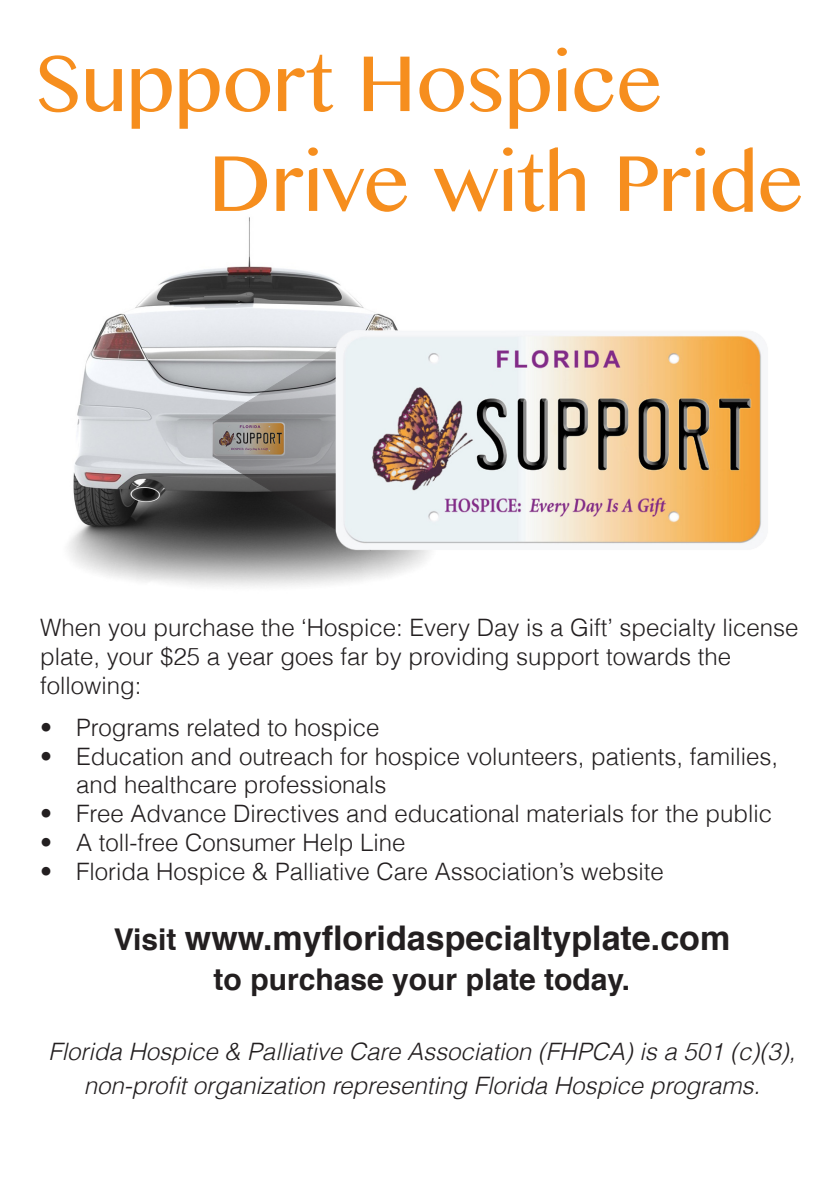
<style>
.page{position:relative;width:840px;height:1191px;background:#fff}
.page>*{position:absolute;margin:0;border:0;box-sizing:border-box;transform-origin:0 0}
.t1{font:80px "Bangla MN";color:#f68e1e}
.t2{font:700 34px "Helvetica";color:#231f20}
.t3{font:700 30px "Helvetica";color:#231f20}
.t4{font:300 24px/28.8px "Helvetica";color:#231f20}
.t5{font:italic 300 24px "Helvetica";color:#231f20}
.s1{font-size:30px}
</style>
<div class="page">
<img style="left:68px;top:217px;width:362px;height:370px">
<svg style="left:211px;top:327px;width:160px;height:227px;background:#878788"></svg>
<img style="left:332px;top:329px;width:431px;height:223px">
<p class="t1" style="left:37px;top:31px;width:627px">Support Hospice</p>
<p class="t1" style="left:208px;top:131px;width:597px">Drive with Pride</p>
<p class="t4" style="left:40px;top:612px;width:759px">When you purchase the ‘Hospice: Every Day is a Gift’ specialty license plate, your $25 a year goes far by providing support towards the following:</p>
<p class="t4" style="left:40px;top:712px;width:341px">• Programs related to hospice</p>
<p class="t4" style="left:76px;top:740px;width:703px;text-indent:-36px">• Education and outreach for hospice volunteers, patients, families, and healthcare professionals</p>
<p class="t4" style="left:40px;top:798px;width:733px">• Free Advance Directives and educational materials for the public</p>
<p class="t4" style="left:40px;top:827px;width:366px">• A toll-free Consumer Help Line</p>
<p class="t4" style="left:40px;top:856px;width:625px">• Florida Hospice &amp; Palliative Care Association’s website</p>
<p class="t2" style="left:114px;top:910px;width:617px"><span class="s1">Visit</span> www.myfloridaspecialtyplate.com</p>
<p class="t3" style="left:213px;top:955px;width:418px">to purchase your plate today.</p>
<p class="t5" style="left:48px;top:1033px;width:748px">Florida Hospice &amp; Palliative Care Association (FHPCA) is a 501 (c)(3),</p>
<p class="t5" style="left:84px;top:1067px;width:677px">non-profit organization representing Florida Hospice programs.</p>
</div>
